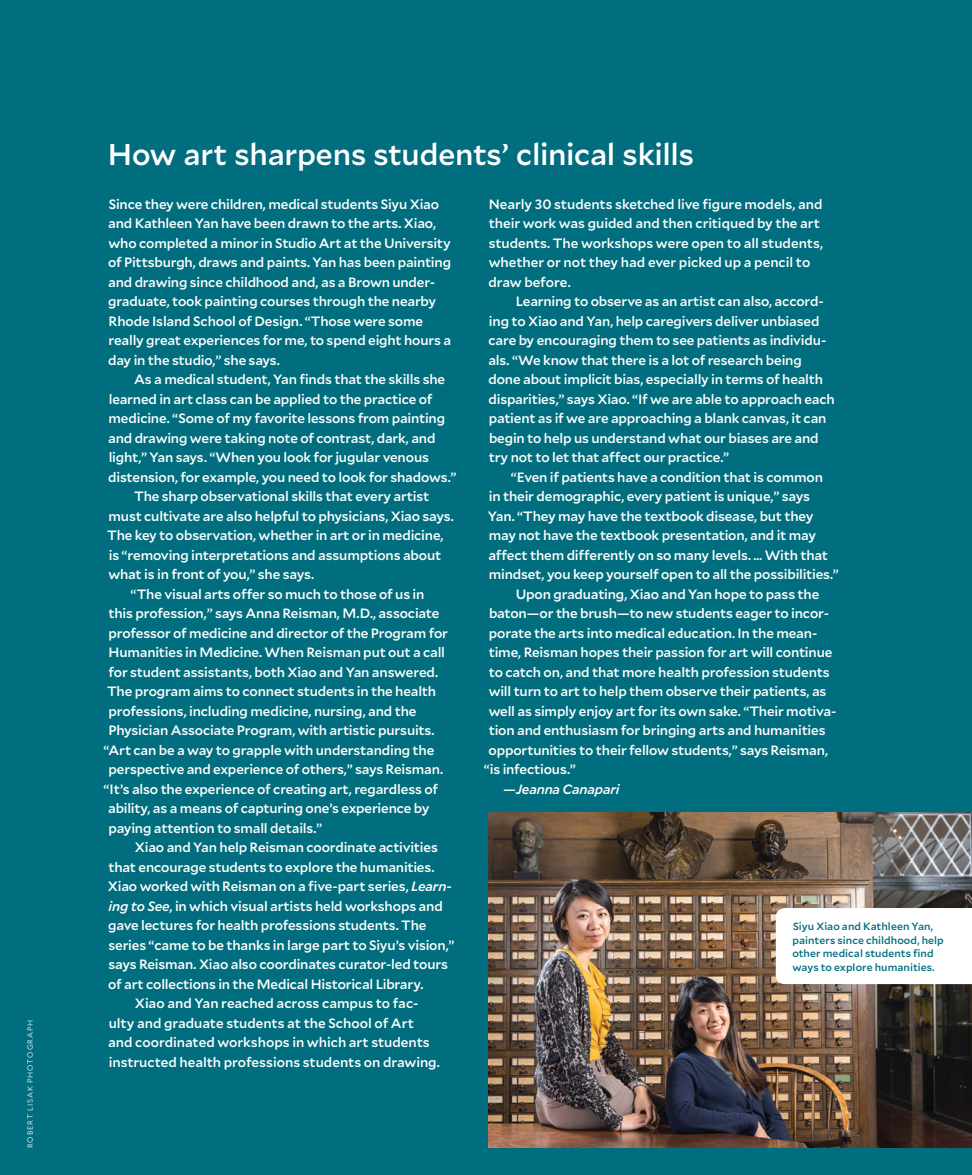
<style>
.page{position:relative;width:972px;height:1175px;background:#fff}
.page>*{position:absolute;margin:0;border:0;box-sizing:border-box;transform-origin:0 0}
.t1{font:500 30px "Mallory";letter-spacing:-.005em;color:#fff}
.t2{font:500 13.5px/19.5px "Mallory";letter-spacing:-.01em;color:#fff}
.t3{font:italic 500 13.5px "Mallory";letter-spacing:-.015em;color:#fff}
.t4{font:500 10.5px/13.5px "Mallory";letter-spacing:.005em;color:#006e7e}
.t5{font:300 7.5px "Mallory";letter-spacing:.12em;color:#fff}
.s1{font-style:italic}
</style>
<div class="page">
<div style="left:0;top:0;width:972px;height:1174px;background:#006e7e"></div>
<img style="left:488px;top:812px;width:484px;height:336px">
<div style="left:776px;top:908px;width:196px;height:76px;background:#fff"></div>
<p class="t5" style="left:25px;top:1148px;width:130px;rotate:-90deg">ROBERT LISAK PHOTOGRAPH</p>
<h1 class="t1" style="left:108px;top:132px;width:588px">How art sharpens students’ clinical skills</h1>
<p class="t2" style="left:108px;top:193px;width:345px">Since they were children, medical students Siyu Xiao and Kathleen Yan have been drawn to the arts. Xiao, who completed a minor in Studio Art at the University of Pittsburgh, draws and paints. Yan has been painting and drawing since childhood and, as a Brown under&shy;graduate, took painting courses through the nearby Rhode Island School of Design. “Those were some really great experiences for me, to spend eight hours a day in the studio,” she says.</p>
<p class="t2" style="left:134px;top:369px;width:312px">As a medical student, Yan finds that the skills she</p>
<p class="t2" style="left:109px;top:388px;width:325px">learned in art class can be applied to the practice of</p>
<p class="t2" style="left:109px;top:408px;width:338px">medicine. “Some of my favorite lessons from painting</p>
<p class="t2" style="left:108px;top:427px;width:329px">and drawing were taking note of contrast, dark, and</p>
<p class="t2" style="left:109px;top:447px;width:322px">light,” Yan says. “When you look for jugular venous</p>
<p class="t2" style="left:108px;top:466px;width:350px">distension, for example, you need to look for shadows.”</p>
<p class="t2" style="left:134px;top:486px;width:297px">The sharp observational skills that every artist</p>
<p class="t2" style="left:109px;top:505px;width:347px">must cultivate are also helpful to physicians, Xiao says.</p>
<p class="t2" style="left:107px;top:525px;width:338px">The key to observation, whether in art or in medicine,</p>
<p class="t2" style="left:109px;top:544px;width:334px">is “removing interpretations and assumptions about</p>
<p class="t2" style="left:108px;top:564px;width:207px">what is in front of you,” she says.</p>
<p class="t2" style="left:131px;top:583px;width:295px">“The visual arts offer so much to those of us in</p>
<p class="t2" style="left:109px;top:603px;width:332px">this profession,” says Anna Reisman, M.D., associate</p>
<p class="t2" style="left:109px;top:622px;width:341px">professor of medicine and director of the Program for</p>
<p class="t2" style="left:109px;top:642px;width:338px">Humanities in Medicine. When Reisman put out a call</p>
<p class="t2" style="left:108px;top:661px;width:331px">for student assistants, both Xiao and Yan answered.</p>
<p class="t2" style="left:107px;top:681px;width:330px">The program aims to connect students in the health</p>
<p class="t2" style="left:109px;top:700px;width:309px">professions, including medicine, nursing, and the</p>
<p class="t2" style="left:109px;top:720px;width:328px">Physician Associate Program, with artistic pursuits.</p>
<p class="t2" style="left:104px;top:739px;width:332px">“Art can be a way to grapple with understanding the</p>
<p class="t2" style="left:109px;top:759px;width:336px">perspective and experience of others,” says Reisman.</p>
<p class="t2" style="left:104px;top:778px;width:336px">“It’s also the experience of creating art, regardless of</p>
<p class="t2" style="left:108px;top:798px;width:323px">ability, as a means of capturing one’s experience by</p>
<p class="t2" style="left:109px;top:817px;width:215px">paying attention to small details.”</p>
<p class="t2" style="left:135px;top:837px;width:304px">Xiao and Yan help Reisman coordinate activities</p>
<p class="t2" style="left:109px;top:856px;width:328px">that encourage students to explore the humanities.</p>
<p class="t2" style="left:108px;top:875px;width:345px">Xiao worked with Reisman on a five-part series, <span class="s1">Learn-</span></p>
<p class="t2" style="left:109px;top:895px;width:336px"><span class="s1">ing to See</span>, in which visual artists held workshops and</p>
<p class="t2" style="left:108px;top:914px;width:320px">gave lectures for health professions students. The</p>
<p class="t2" style="left:108px;top:934px;width:348px">series “came to be thanks in large part to Siyu’s vision,”</p>
<p class="t2" style="left:108px;top:953px;width:341px">says Reisman. Xiao also coordinates curator-led tours</p>
<p class="t2" style="left:108px;top:973px;width:317px">of art collections in the Medical Historical Library.</p>
<p class="t2" style="left:135px;top:992px;width:285px">Xiao and Yan reached across campus to fac-</p>
<p class="t2" style="left:109px;top:1012px;width:307px">ulty and graduate students at the School of Art</p>
<p class="t2" style="left:108px;top:1031px;width:323px">and coordinated workshops in which art students</p>
<p class="t2" style="left:109px;top:1051px;width:333px">instructed health professions students on drawing.</p>
<p class="t2" style="left:488px;top:193px;width:336px">Nearly 30 students sketched live figure models, and their work was guided and then critiqued by the art students. The workshops were open to all students, whether or not they had ever picked up a pencil to draw before.</p>
<p class="t2" style="left:488px;top:291px;width:348px;text-indent:27px">Learning to observe as an artist can also, accord&shy;ing to Xiao and Yan, help caregivers deliver unbiased care by encouraging them to see patients as individu&shy;als. “We know that there is a lot of research being done about implicit bias, especially in terms of health disparities,” says Xiao. “If we are able to approach each patient as if we are approaching a blank canvas, it can begin to help us understand what our biases are and try not to let that affect our practice.”</p>
<p class="t2" style="left:511px;top:466px;width:314px">“Even if patients have a condition that is common</p>
<p class="t2" style="left:489px;top:486px;width:322px">in their demographic, every patient is unique,” says</p>
<p class="t2" style="left:488px;top:505px;width:327px">Yan. “They may have the textbook disease, but they</p>
<p class="t2" style="left:489px;top:525px;width:329px">may not have the textbook presentation, and it may</p>
<p class="t2" style="left:488px;top:544px;width:341px">affect them differently on so many levels. … With that</p>
<p class="t2" style="left:489px;top:564px;width:352px">mindset, you keep yourself open to all the possibilities.”</p>
<p class="t2" style="left:516px;top:583px;width:305px">Upon graduating, Xiao and Yan hope to pass the</p>
<p class="t2" style="left:489px;top:603px;width:342px">baton—or the brush—to new students eager to incor-</p>
<p class="t2" style="left:489px;top:622px;width:330px">porate the arts into medical education. In the mean-</p>
<p class="t2" style="left:489px;top:642px;width:345px">time, Reisman hopes their passion for art will continue</p>
<p class="t2" style="left:489px;top:661px;width:342px">to catch on, and that more health profession students</p>
<p class="t2" style="left:489px;top:681px;width:339px">will turn to art to help them observe their patients, as</p>
<p class="t2" style="left:489px;top:700px;width:349px">well as simply enjoy art for its own sake. “Their motiva-</p>
<p class="t2" style="left:489px;top:720px;width:338px">tion and enthusiasm for bringing arts and humanities</p>
<p class="t2" style="left:488px;top:739px;width:341px">opportunities to their fellow students,” says Reisman,</p>
<p class="t2" style="left:484px;top:759px;width:93px">“is infectious.”</p>
<p class="t3" style="left:503px;top:779px;width:118px">—Jeanna Canapari</p>
<p class="t4" style="left:792px;top:919px;width:153px">Siyu Xiao and Kathleen Yan, painters since childhood, help other medical students find ways to explore humanities.</p>
</div>
